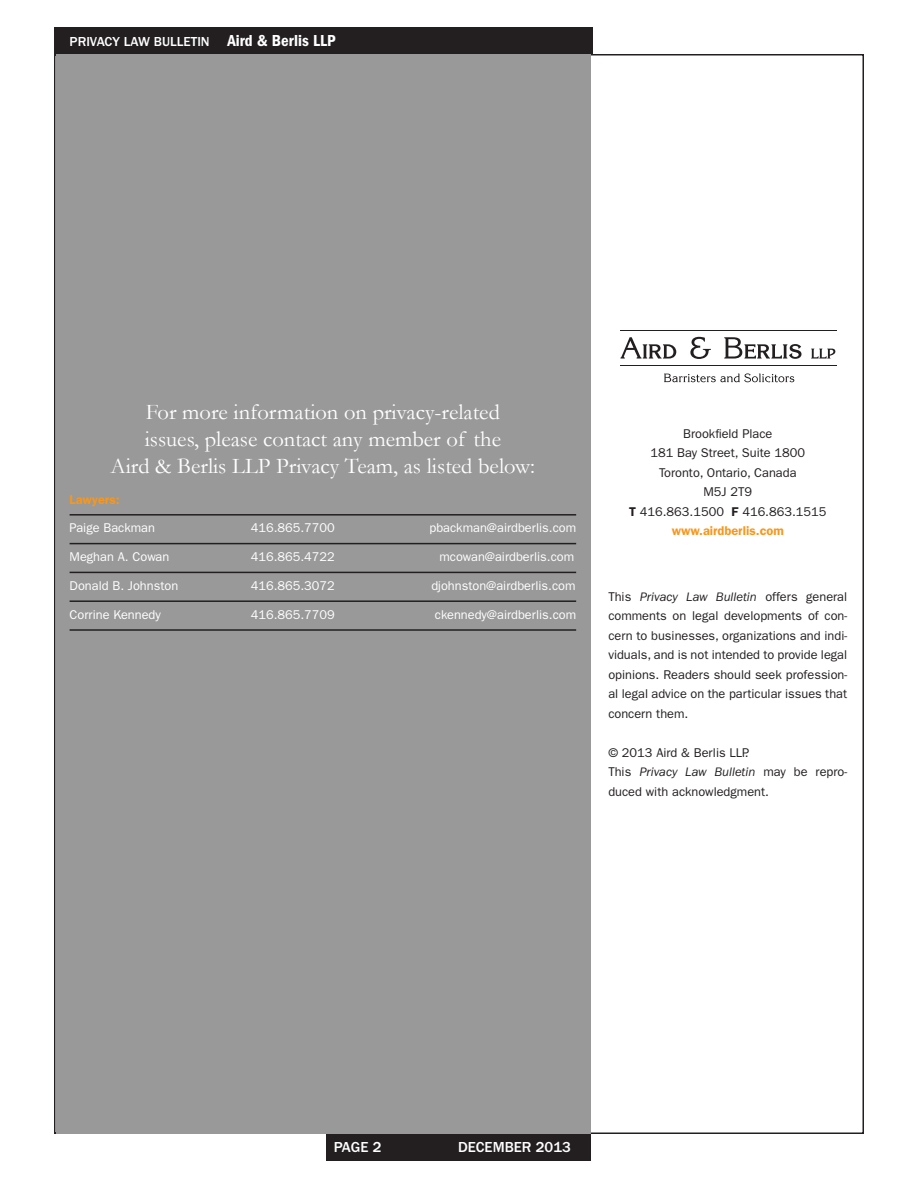
<style>
.page{position:relative;width:918px;height:1188px;background:#fff}
.page>*{position:absolute;margin:0;border:0;box-sizing:border-box;transform-origin:0 0}
.t1{font:22.5px "Garamond";color:#fff}
.t2{font:500 15px "Franklin Gothic LT";color:#fff}
.t3{font:500 13.5px "Franklin Gothic LT";color:#fff}
.t4{font:12.75px/19.5px "Franklin Gothic LT";color:#231f20;text-align:justify}
.t5{font:12.75px "Franklin Gothic LT";color:#fff}
.t6{font:600 12.75px "Franklin Gothic LT";color:#f7971d}
.s1{font-weight:600;font-stretch:condensed;font-size:16.5px}
.s2{font-weight:600}
.s3{font-style:italic}
</style>
<div class="page">
<div style="left:326px;top:1134px;width:264px;height:27px;background:#231f20"></div>
<div style="left:54px;top:27px;width:539px;height:27px;background:#231f20"></div>
<svg style="left:664px;top:373px;width:130px;height:9px"></svg>
<svg style="left:620px;top:337px;width:56px;height:22px"></svg>
<svg style="left:690px;top:337px;width:21px;height:22px"></svg>
<svg style="left:724px;top:337px;width:78px;height:22px"></svg>
<svg style="left:811px;top:349px;width:24px;height:10px"></svg>
<hr style="left:621px;top:365px;width:216px;height:1px;background:#231f20">
<hr style="left:621px;top:330px;width:216px;height:1px;background:#231f20">
<div style="left:56px;top:54px;width:534px;height:1080px;background:#999"></div>
<hr style="left:70px;top:514px;width:506px;height:2px;background:#231f20">
<hr style="left:70px;top:543px;width:506px;height:1px;background:#231f20">
<hr style="left:70px;top:572px;width:506px;height:1px;background:#231f20">
<hr style="left:70px;top:600px;width:506px;height:2px;background:#231f20">
<hr style="left:70px;top:629px;width:506px;height:2px;background:#231f20">
<p class="t3" style="left:70px;top:34px;width:267px">PRIVACY LAW BULLETIN <span class="s1">Aird &amp; Berlis LLP</span></p>
<p class="t1" style="left:146px;top:397px;width:356px">For more information on privacy-related</p>
<p class="t1" style="left:145px;top:424px;width:358px">issues, please contact any member of the</p>
<p class="t1" style="left:111px;top:451px;width:426px">Aird &amp; Berlis LLP Privacy Team, as listed below:</p>
<p class="t6" style="left:70px;top:492px;width:52px">Lawyers:</p>
<p class="t5" style="left:70px;top:521px;width:87px">Paige Backman</p>
<p class="t5" style="left:251px;top:521px;width:86px">416.865.7700</p>
<p class="t5" style="left:430px;top:521px;width:148px">pbackman@airdberlis.com</p>
<p class="t5" style="left:70px;top:550px;width:101px">Meghan A. Cowan</p>
<p class="t5" style="left:251px;top:550px;width:86px">416.865.4722</p>
<p class="t5" style="left:440px;top:550px;width:136px">mcowan@airdberlis.com</p>
<p class="t5" style="left:70px;top:578px;width:110px">Donald B. Johnston</p>
<p class="t5" style="left:251px;top:578px;width:86px">416.865.3072</p>
<p class="t5" style="left:431px;top:578px;width:146px">djohnston@airdberlis.com</p>
<p class="t5" style="left:70px;top:607px;width:93px">Corrine Kennedy</p>
<p class="t5" style="left:251px;top:607px;width:86px">416.865.7709</p>
<p class="t5" style="left:435px;top:607px;width:143px">ckennedy@airdberlis.com</p>
<p class="t4" style="left:683px;top:424px;width:91px">Brookfield Place</p>
<p class="t4" style="left:651px;top:443px;width:156px">181 Bay Street, Suite 1800</p>
<p class="t4" style="left:659px;top:463px;width:139px">Toronto, Ontario, Canada</p>
<p class="t4" style="left:703px;top:482px;width:50px">M5J 2T9</p>
<p class="t4" style="left:629px;top:502px;width:199px"><span class="s2">T</span> 416.863.1500 <span class="s2">F</span> 416.863.1515</p>
<p class="t6" style="left:672px;top:523px;width:114px">www.airdberlis.com</p>
<p class="t4" style="left:608px;top:587px;width:240px">This <span class="s3">Privacy Law Bulletin</span> offers general comments on legal developments of con&shy;cern to businesses, organizations and indi&shy;viduals, and is not intended to provide legal opinions. Readers should seek profession&shy;al legal advice on the particular issues that concern them.</p>
<p class="t4" style="left:608px;top:743px;width:143px">© 2013 Aird &amp; Berlis LLP.</p>
<p class="t4" style="left:608px;top:762px;width:240px">This <span class="s3">Privacy Law Bulletin</span> may be repro&shy;duced with acknowledgment.</p>
<p class="t2" style="left:334px;top:1139px;width:49px">PAGE 2</p>
<p class="t2" style="left:458px;top:1139px;width:115px">DECEMBER 2013</p>
</div>
